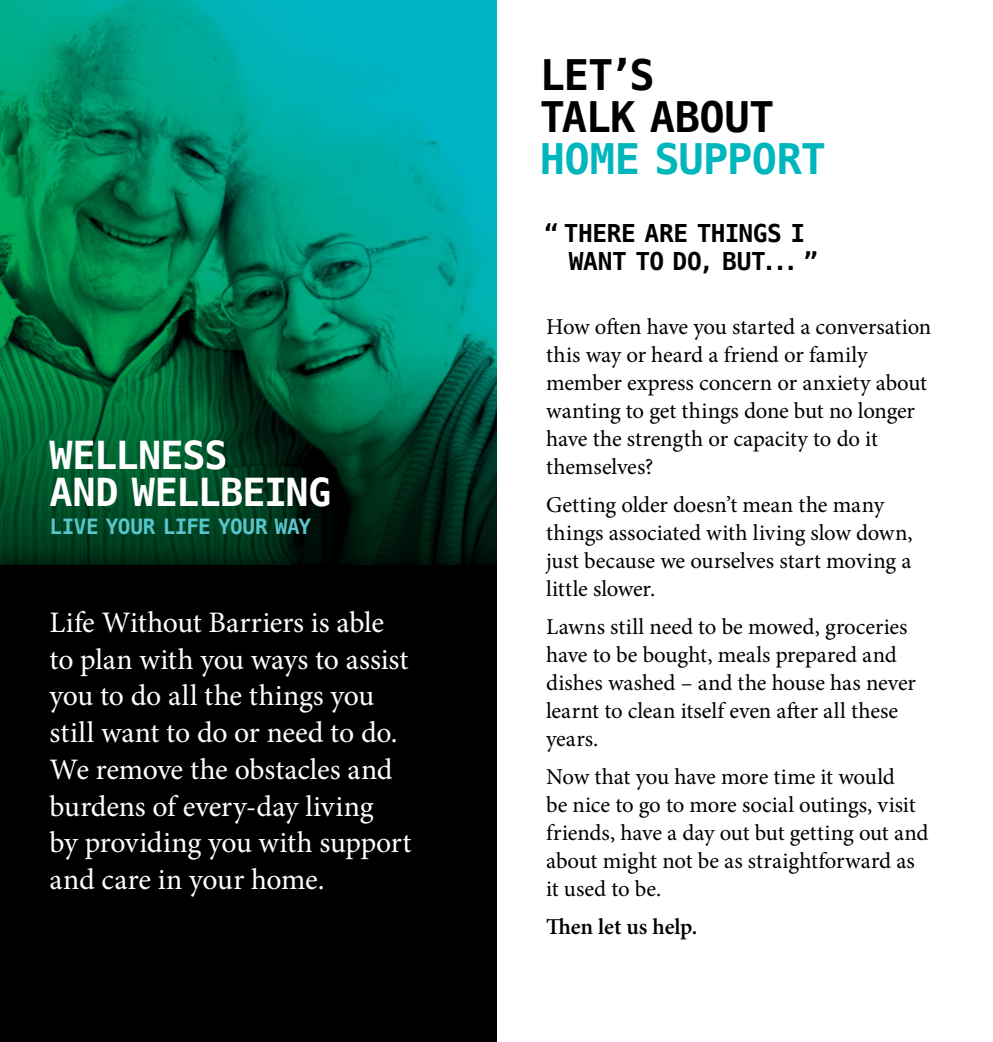
<style>
.page{position:relative;width:993px;height:1042px;background:#fff}
.page>*{position:absolute;margin:0;border:0;box-sizing:border-box;transform-origin:0 0}
.t1{font:700 42px/42px "Menlo";letter-spacing:-.02em;color:#000}
.t2{font:700 42px "Menlo";letter-spacing:-.015em;color:#00b6bd}
.t3{font:700 38.5px/36.8px "Menlo";letter-spacing:-.02em;color:#fff}
.t4{font:29.75px/36.8px "Minion Pro";letter-spacing:-.01em;color:#fff}
.t5{font:700 24.5px/28px "Menlo";letter-spacing:-.015em;color:#000}
.t6{font:22.75px/28px "Minion Pro";letter-spacing:-.005em;color:#000}
.t7{font:600 22.75px "Minion Pro";letter-spacing:-.01em;color:#000}
.t8{font:700 21px "Menlo";letter-spacing:-.025em;color:#57c5cb}
</style>
<div class="page">
<img style="left:0;top:0;width:496px;height:353px">
<div style="left:0;top:566px;width:496px;height:476px;background:#000"></div>
<svg style="left:0;top:353px;width:496px;height:213px;background:#004728"></svg>
<h2 class="t3" style="left:50px;top:438px;width:283px">WELLNESS<br>AND WELLBEING</h2>
<p class="t8" style="left:50px;top:512px;width:263px">LIVE YOUR LIFE YOUR WAY</p>
<h3 class="t4" style="left:50px;top:604px;width:363px">Life Without Barriers is able to plan with you ways to assist you to do all the things you still want to do or need to do.<br>We remove the obstacles and burdens of every-day living<br>by providing you with support and care in your home.</h3>
<h1 class="t1" style="left:539px;top:55px;width:236px">LET’S<br>TALK ABOUT</h1>
<h1 class="t2" style="left:539px;top:129px;width:288px">HOME SUPPORT</h1>
<p class="t5" style="left:568px;top:220px;width:251px;text-indent:-25px">“ THERE ARE THINGS I<br>WANT TO DO, BUT... ”</p>
<p class="t6" style="left:546px;top:313px;width:386px">How often have you started a conversation this way or heard a friend or family member express concern or anxiety about wanting to get things done but no longer have the strength or capacity to do it themselves?</p>
<p class="t6" style="left:546px;top:491px;width:368px">Getting older doesn’t mean the many things associated with living slow down, just because we ourselves start moving a little slower.</p>
<p class="t6" style="left:546px;top:613px;width:371px">Lawns still need to be mowed, groceries have to be bought, meals prepared and dishes washed – and the house has never learnt to clean itself even after all these years.</p>
<p class="t6" style="left:546px;top:763px;width:384px">Now that you have more time it would<br>be nice to go to more social outings, visit friends, have a day out but getting out and about might not be as straightforward as it used to be.</p>
<p class="t7" style="left:546px;top:911px;width:153px">Then let us help.</p>
</div>
